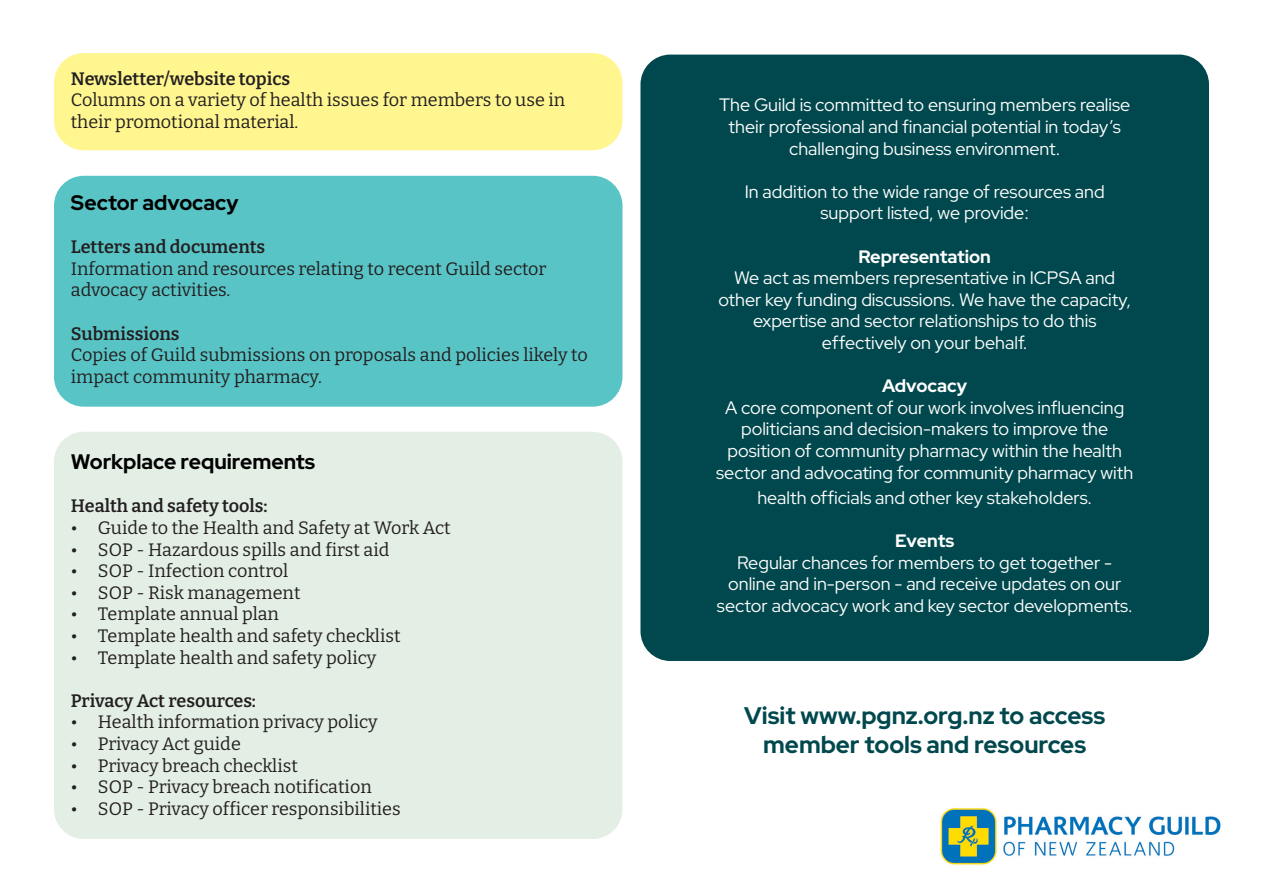
<style>
.page{position:relative;width:1263px;height:893px;background:#fff}
.page>*{position:absolute;margin:0;border:0;box-sizing:border-box;transform-origin:0 0}
.t1{font:700 24px/28.8px "Red Hat Display";color:#00484d;text-align:center}
.t2{font:700 21px "Red Hat Display";color:#000}
.t3{font:18px/21.6px "Red Hat Display";color:#fff;text-align:center}
.t4{font:18px/21.6px "Bitter";color:#231f20}
.t5{font:600 18px "Bitter";color:#231f20}
.t6{font:700 18px "Red Hat Display";color:#fff}
</style>
<div class="page">
<div style="left:54px;top:176px;width:568px;height:231px;background:#59c4c6;border-radius:30px"></div>
<img style="left:940px;top:808px;width:281px;height:57px">
<div style="left:54px;top:432px;width:568px;height:407px;background:#e3eee5;border-radius:30px"></div>
<div style="left:640px;top:55px;width:569px;height:606px;background:#00484d;border-radius:30px"></div>
<div style="left:54px;top:53px;width:568px;height:97px;background:#fff690;border-radius:30px"></div>
<p class="t5" style="left:71px;top:67px;width:221px">Newsletter/website topics</p>
<p class="t4" style="left:71px;top:89px;width:496px">Columns on a variety of health issues for members to use in their promotional material.</p>
<p class="t2" style="left:71px;top:189px;width:169px">Sector advocacy</p>
<p class="t5" style="left:71px;top:235px;width:196px">Letters and documents</p>
<p class="t4" style="left:71px;top:257px;width:477px">Information and resources relating to recent Guild sector advocacy activities.</p>
<p class="t5" style="left:71px;top:322px;width:110px">Submissions</p>
<p class="t4" style="left:71px;top:344px;width:519px">Copies of Guild submissions on proposals and policies likely to impact community pharmacy.</p>
<p class="t2" style="left:71px;top:448px;width:246px">Workplace requirements</p>
<p class="t5" style="left:71px;top:495px;width:198px">Health and safety tools:</p>
<p class="t4" style="left:71px;top:516px;width:381px">• Guide to the Health and Safety at Work Act</p>
<p class="t4" style="left:71px;top:538px;width:320px">• SOP - Hazardous spills and first aid</p>
<p class="t4" style="left:71px;top:560px;width:219px">• SOP - Infection control</p>
<p class="t4" style="left:71px;top:581px;width:231px">• SOP - Risk management</p>
<p class="t4" style="left:71px;top:603px;width:210px">• Template annual plan</p>
<p class="t4" style="left:71px;top:624px;width:331px">• Template health and safety checklist</p>
<p class="t4" style="left:71px;top:646px;width:307px">• Template health and safety policy</p>
<p class="t5" style="left:71px;top:689px;width:187px">Privacy Act resources:</p>
<p class="t4" style="left:71px;top:711px;width:308px">• Health information privacy policy</p>
<p class="t4" style="left:71px;top:732px;width:171px">• Privacy Act guide</p>
<p class="t4" style="left:71px;top:754px;width:228px">• Privacy breach checklist</p>
<p class="t4" style="left:71px;top:776px;width:302px">• SOP - Privacy breach notification</p>
<p class="t4" style="left:71px;top:797px;width:331px">• SOP - Privacy officer responsibilities</p>
<p class="t3" style="left:719px;top:94px;width:413px">The Guild is committed to ensuring members realise their professional and financial potential in today’s challenging business environment.</p>
<p class="t3" style="left:745px;top:180px;width:362px">In addition to the wide range of resources and support listed, we provide:</p>
<p class="t6" style="left:859px;top:245px;width:134px">Representation</p>
<p class="t3" style="left:718px;top:267px;width:414px">We act as members representative in ICPSA and other key funding discussions. We have the capacity, expertise and sector relationships to do this effectively on your behalf.</p>
<p class="t6" style="left:882px;top:374px;width:86px">Advocacy</p>
<p class="t3" style="left:716px;top:396px;width:419px">A core component of our work involves influencing politicians and decision-makers to improve the position of community pharmacy within the health sector and advocating for community pharmacy with</p>
<p class="t3" style="left:757px;top:486px;width:336px">health officials and other key stakeholders.</p>
<p class="t6" style="left:895px;top:529px;width:61px">Events</p>
<p class="t3" style="left:717px;top:551px;width:417px">Regular chances for members to get together - online and in-person - and receive updates on our sector advocacy work and key sector developments.</p>
<h1 class="t1" style="left:744px;top:701px;width:362px">Visit www.pgnz.org.nz to access member tools and resources</h1>
</div>
